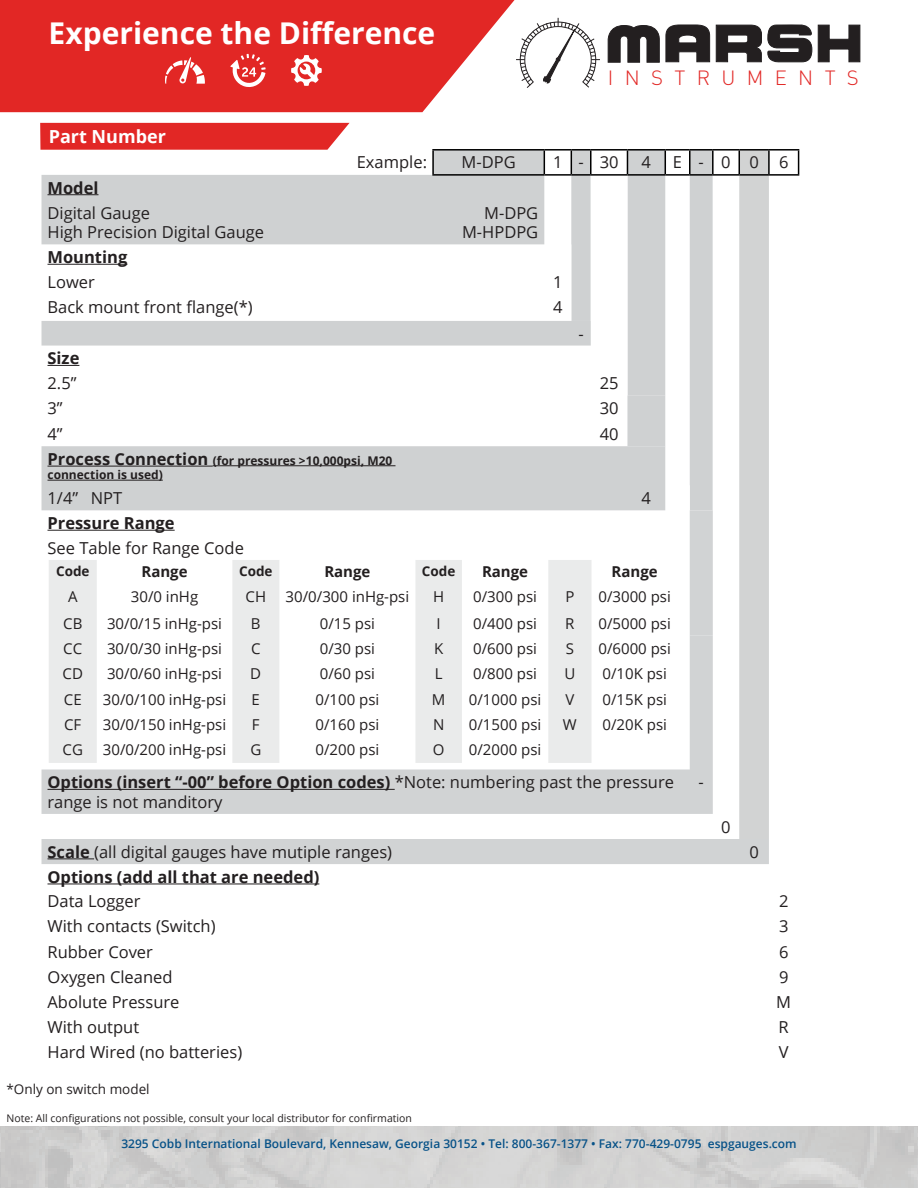
<style>
.page{position:relative;width:918px;height:1188px;background:#fff}
.page>*{position:absolute;margin:0;border:0;box-sizing:border-box;transform-origin:0 0}
.t1{font:700 30px "Open Sans";color:#fff}
.t2{font:300 20.4px "DIN Pro";letter-spacing:.555em;color:#e22725}
.t3{font:700 18px "Open Sans";color:#fff}
.t4{font:16.5px/19.8px "Open Sans";color:#231f20}
.t5{font:700 16.5px "Open Sans";color:#231f20}
.t6{font:15px "Open Sans";color:#231f20}
.t7{font:700 15px "Open Sans";color:#231f20}
.t8{font:13.5px "Open Sans";color:#231f20}
.t9{font:700 13.5px "Open Sans";color:#231f20}
.t10{font:600 12px "Open Sans";color:#075288}
.t11{font:700 12px/14.4px "Open Sans";color:#231f20}
.t12{font:10.5px "Open Sans";color:#231f20}
.s1{font-size:16.5px}
.s2{font-weight:700}
</style>
<div class="page">
<img style="left:0;top:1126px;width:918px;height:62px">
<div style="left:690px;top:151px;width:23px;height:484px;background:#cfd1d2"></div>
<svg style="left:42px;top:635px;width:727px;height:229px;fill:#d1d3d4"></svg>
<hr style="left:665px;top:149px;width:25px;height:2px;background:#000">
<hr style="left:690px;top:149px;width:23px;height:2px;background:#000">
<hr style="left:689px;top:151px;width:2px;height:23px;background:#000">
<hr style="left:713px;top:149px;width:26px;height:2px;background:#000">
<hr style="left:712px;top:151px;width:2px;height:23px;background:#000">
<hr style="left:739px;top:149px;width:30px;height:2px;background:#000">
<div style="left:739px;top:150px;width:30px;height:689px;background:#d2d3d3"></div>
<hr style="left:769px;top:149px;width:30px;height:2px;background:#000">
<hr style="left:768px;top:151px;width:2px;height:23px;background:#000">
<svg style="left:798px;top:151px;width:1px;height:23px"></svg>
<hr style="left:665px;top:174px;width:25px;height:2px;background:#000">
<hr style="left:690px;top:174px;width:23px;height:2px;background:#000">
<hr style="left:713px;top:174px;width:26px;height:2px;background:#000">
<hr style="left:739px;top:174px;width:30px;height:2px;background:#000">
<hr style="left:769px;top:174px;width:30px;height:2px;background:#000">
<hr style="left:48px;top:530px;width:127px;height:1px;background:#231f20">
<hr style="left:48px;top:789px;width:347px;height:1px;background:#231f20">
<hr style="left:48px;top:858px;width:46px;height:1px;background:#231f20">
<hr style="left:48px;top:884px;width:271px;height:1px;background:#231f20">
<svg style="left:40px;top:123px;width:626px;height:387px"></svg>
<svg style="left:49px;top:560px;width:543px;height:203px"></svg>
<svg style="left:97px;top:560px;width:135px;height:203px"></svg>
<svg style="left:0;top:0;width:515px;height:112px;fill:#e22725"></svg>
<svg style="left:291px;top:55px;width:31px;height:31px"></svg>
<svg style="left:230px;top:54px;width:36px;height:35px"></svg>
<svg style="left:165px;top:57px;width:40px;height:27px"></svg>
<svg style="left:818px;top:25px;width:42px;height:37px"></svg>
<svg style="left:666px;top:25px;width:44px;height:37px"></svg>
<svg style="left:716px;top:25px;width:46px;height:37px"></svg>
<svg style="left:608px;top:25px;width:52px;height:38px"></svg>
<svg style="left:768px;top:25px;width:44px;height:38px"></svg>
<svg style="left:516px;top:18px;width:84px;height:70px"></svg>
<h1 class="t1" style="left:49px;top:12px;width:388px">Experience the Difference</h1>
<p class="t3" style="left:49px;top:124px;width:119px">Part Number</p>
<p class="t2" style="left:608px;top:62px;width:252px">INSTRUMENTS</p>
<p class="t4" style="left:357px;top:152px;width:72px">Example:</p>
<p class="t4" style="left:462px;top:152px;width:56px">M-DPG</p>
<p class="t4" style="left:553px;top:152px;width:67px">1-30</p>
<p class="t4" style="left:642px;top:152px;width:11px">4</p>
<p class="t4" style="left:673px;top:152px;width:117px">E-00 6</p>
<p class="t5" style="left:48px;top:176px;width:53px">Model</p>
<p class="t4" style="left:48px;top:202px;width:218px">Digital Gauge<br>High Precision Digital Gauge</p>
<p class="t4" style="left:462px;top:202px;width:78px;text-align:right">M-DPG<br>M-HPDPG</p>
<p class="t5" style="left:48px;top:245px;width:81px">Mounting</p>
<p class="t4" style="left:48px;top:272px;width:49px">Lower</p>
<p class="t4" style="left:553px;top:272px;width:11px">1</p>
<p class="t4" style="left:48px;top:297px;width:207px">Back mount front flange(*)</p>
<p class="t4" style="left:553px;top:297px;width:11px">4</p>
<p class="t4" style="left:578px;top:323px;width:7px">-</p>
<p class="t5" style="left:48px;top:347px;width:33px">Size</p>
<p class="t4" style="left:48px;top:373px;width:31px">2.5”</p>
<p class="t4" style="left:600px;top:373px;width:20px">25</p>
<p class="t4" style="left:48px;top:398px;width:17px">3”</p>
<p class="t4" style="left:600px;top:398px;width:20px">30</p>
<p class="t4" style="left:48px;top:423px;width:17px">4”</p>
<p class="t4" style="left:600px;top:423px;width:20px">40</p>
<p class="t11" style="left:48px;top:453px;width:346px"><span class="s1">Process Connection</span> (for pressures &gt;10,000psi, M20 connection is used)</p>
<p class="t4" style="left:48px;top:488px;width:76px">1/4” NPT</p>
<p class="t4" style="left:642px;top:488px;width:11px">4</p>
<p class="t5" style="left:48px;top:511px;width:129px">Pressure Range</p>
<p class="t4" style="left:48px;top:537px;width:198px">See Table for Range Code</p>
<p class="t9" style="left:56px;top:562px;width:35px">Code</p>
<p class="t7" style="left:141px;top:561px;width:48px">Range</p>
<p class="t9" style="left:239px;top:562px;width:35px">Code</p>
<p class="t7" style="left:324px;top:561px;width:48px">Range</p>
<p class="t9" style="left:422px;top:562px;width:35px">Code</p>
<p class="t7" style="left:482px;top:561px;width:48px">Range</p>
<p class="t7" style="left:612px;top:561px;width:48px">Range</p>
<p class="t6" style="left:68px;top:586px;width:11px">A</p>
<p class="t6" style="left:131px;top:586px;width:69px">30/0 inHg</p>
<p class="t6" style="left:246px;top:586px;width:22px">CH</p>
<p class="t6" style="left:286px;top:586px;width:125px">30/0/300 inHg-psi</p>
<p class="t6" style="left:433px;top:586px;width:13px">H</p>
<p class="t6" style="left:473px;top:586px;width:65px">0/300 psi</p>
<p class="t6" style="left:565px;top:586px;width:11px">P</p>
<p class="t6" style="left:598px;top:586px;width:74px">0/3000 psi</p>
<p class="t6" style="left:63px;top:613px;width:21px">CB</p>
<p class="t6" style="left:107px;top:613px;width:117px">30/0/15 inHg-psi</p>
<p class="t6" style="left:251px;top:613px;width:11px">B</p>
<p class="t6" style="left:320px;top:613px;width:57px">0/15 psi</p>
<p class="t6" style="left:437px;top:613px;width:6px">I</p>
<p class="t6" style="left:473px;top:613px;width:65px">0/400 psi</p>
<p class="t6" style="left:565px;top:613px;width:11px">R</p>
<p class="t6" style="left:598px;top:613px;width:74px">0/5000 psi</p>
<p class="t6" style="left:63px;top:638px;width:20px">CC</p>
<p class="t6" style="left:107px;top:638px;width:117px">30/0/30 inHg-psi</p>
<p class="t6" style="left:251px;top:638px;width:11px">C</p>
<p class="t6" style="left:320px;top:638px;width:57px">0/30 psi</p>
<p class="t6" style="left:434px;top:638px;width:11px">K</p>
<p class="t6" style="left:473px;top:638px;width:65px">0/600 psi</p>
<p class="t6" style="left:566px;top:638px;width:10px">S</p>
<p class="t6" style="left:598px;top:638px;width:74px">0/6000 psi</p>
<p class="t6" style="left:63px;top:663px;width:22px">CD</p>
<p class="t6" style="left:107px;top:663px;width:117px">30/0/60 inHg-psi</p>
<p class="t6" style="left:250px;top:663px;width:12px">D</p>
<p class="t6" style="left:320px;top:663px;width:57px">0/60 psi</p>
<p class="t6" style="left:435px;top:663px;width:9px">L</p>
<p class="t6" style="left:473px;top:663px;width:65px">0/800 psi</p>
<p class="t6" style="left:564px;top:663px;width:12px">U</p>
<p class="t6" style="left:602px;top:663px;width:66px">0/10K psi</p>
<p class="t6" style="left:64px;top:689px;width:19px">CE</p>
<p class="t6" style="left:103px;top:689px;width:125px">30/0/100 inHg-psi</p>
<p class="t6" style="left:252px;top:689px;width:10px">E</p>
<p class="t6" style="left:315px;top:689px;width:65px">0/100 psi</p>
<p class="t6" style="left:432px;top:689px;width:15px">M</p>
<p class="t6" style="left:469px;top:689px;width:74px">0/1000 psi</p>
<p class="t6" style="left:565px;top:689px;width:10px">V</p>
<p class="t6" style="left:602px;top:689px;width:66px">0/15K psi</p>
<p class="t6" style="left:64px;top:715px;width:19px">CF</p>
<p class="t6" style="left:103px;top:715px;width:125px">30/0/150 inHg-psi</p>
<p class="t6" style="left:252px;top:715px;width:9px">F</p>
<p class="t6" style="left:316px;top:715px;width:65px">0/160 psi</p>
<p class="t6" style="left:433px;top:715px;width:13px">N</p>
<p class="t6" style="left:469px;top:715px;width:74px">0/1500 psi</p>
<p class="t6" style="left:563px;top:715px;width:15px">W</p>
<p class="t6" style="left:602px;top:715px;width:66px">0/20K psi</p>
<p class="t6" style="left:63px;top:740px;width:22px">CG</p>
<p class="t6" style="left:103px;top:740px;width:125px">30/0/200 inHg-psi</p>
<p class="t6" style="left:250px;top:740px;width:12px">G</p>
<p class="t6" style="left:316px;top:740px;width:65px">0/200 psi</p>
<p class="t6" style="left:433px;top:740px;width:13px">O</p>
<p class="t6" style="left:469px;top:740px;width:74px">0/2000 psi</p>
<p class="t4" style="left:48px;top:772px;width:628px"><span class="s2">Options (insert “-00” before Option codes)</span> *Note: numbering past the pressure range is not manditory</p>
<p class="t4" style="left:699px;top:772px;width:7px">-</p>
<p class="t4" style="left:721px;top:816px;width:11px">0</p>
<p class="t4" style="left:48px;top:841px;width:346px"><span class="s2">Scale</span> (all digital gauges have mutiple ranges)</p>
<p class="t4" style="left:749px;top:841px;width:11px">0</p>
<p class="t5" style="left:48px;top:865px;width:273px">Options (add all that are needed)</p>
<p class="t4" style="left:48px;top:891px;width:95px">Data Logger</p>
<p class="t4" style="left:779px;top:891px;width:11px">2</p>
<p class="t4" style="left:48px;top:916px;width:170px">With contacts (Switch)</p>
<p class="t4" style="left:779px;top:916px;width:11px">3</p>
<p class="t4" style="left:48px;top:941px;width:107px">Rubber Cover</p>
<p class="t4" style="left:779px;top:941px;width:11px">6</p>
<p class="t4" style="left:48px;top:966px;width:127px">Oxygen Cleaned</p>
<p class="t4" style="left:779px;top:966px;width:11px">9</p>
<p class="t4" style="left:48px;top:991px;width:133px">Abolute Pressure</p>
<p class="t4" style="left:776px;top:991px;width:16px">M</p>
<p class="t4" style="left:48px;top:1016px;width:93px">With output</p>
<p class="t4" style="left:779px;top:1016px;width:12px">R</p>
<p class="t4" style="left:48px;top:1042px;width:196px">Hard Wired (no batteries)</p>
<p class="t4" style="left:779px;top:1042px;width:11px">V</p>
<p class="t8" style="left:6px;top:1079px;width:145px">*Only on switch model</p>
<p class="t12" style="left:6px;top:1111px;width:407px">Note: All configurations not possible, consult your local distributor for confirmation</p>
<p class="t10" style="left:121px;top:1135px;width:677px">3295 Cobb International Boulevard, Kennesaw, Georgia 30152 • Tel: 800-367-1377 • Fax: 770-429-0795 espgauges.com</p>
</div>
